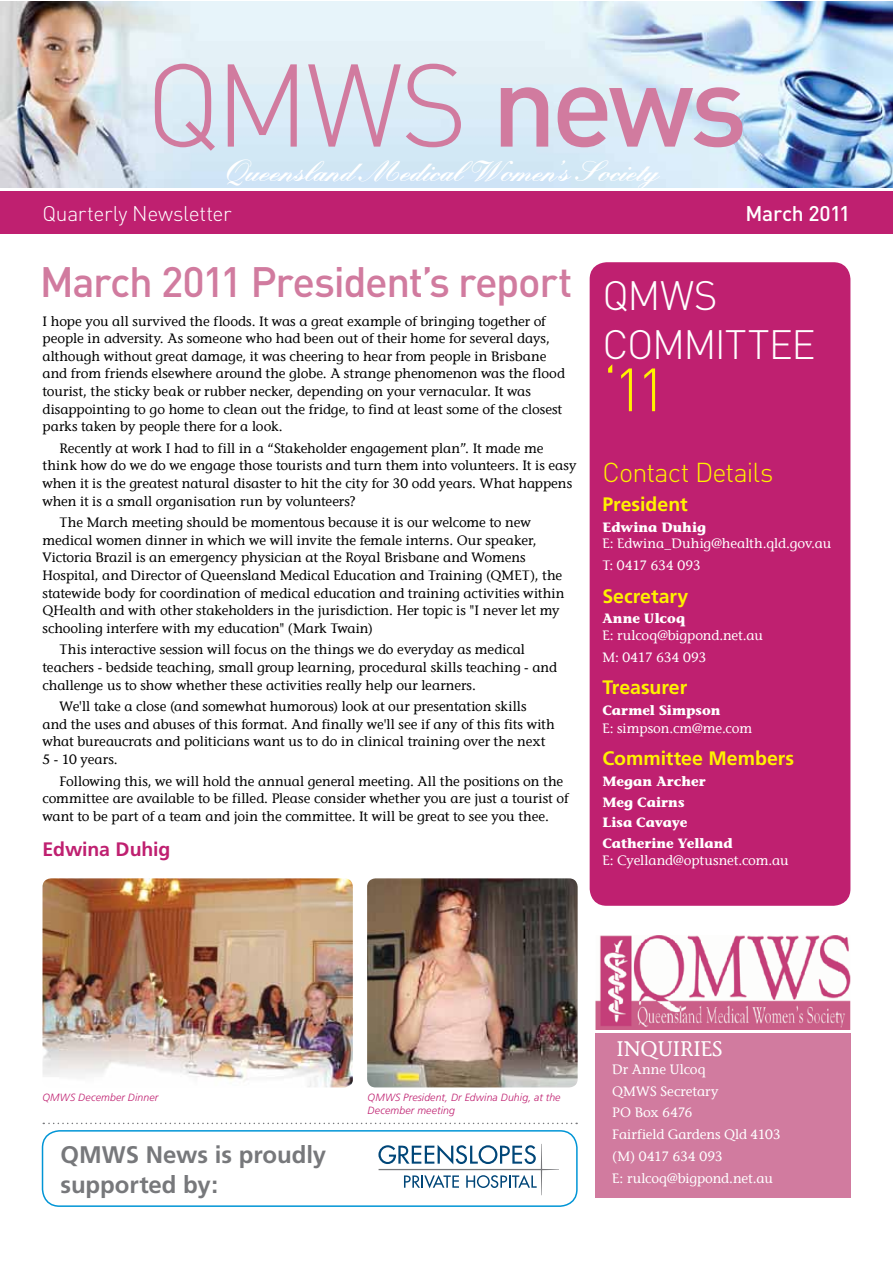
<style>
.page{position:relative;width:893px;height:1263px;background:#fff}
.page>*{position:absolute;margin:0;border:0;box-sizing:border-box;transform-origin:0 0}
.t1{font:300 115.5px "DIN";color:#d17b9f}
.t2{font:300 60px "DIN";color:#fff200}
.t3{font:500 42px "DIN";letter-spacing:-.035em;color:#d17b9f}
.t4{font:300 40.5px/48.6px "DIN";letter-spacing:-.03em;color:#fff}
.t5{font:700 30px "Kunstlerschreibsch D";letter-spacing:.005em;color:#fff}
.t6{font:300 27px "DIN";letter-spacing:-.03em;color:#fff200}
.t7{font:700 24px/30px "Frutiger";letter-spacing:-.005em;color:#77787b}
.t8{font:300 21px "DIN";letter-spacing:-.02em;color:#fff}
.t9{font:500 21px "DIN";letter-spacing:-.015em;color:#fff}
.t10{font:21px "Stone Informal";color:#fff}
.t11{font:700 19.5px "Frutiger";color:#fff200}
.t12{font:700 19.5px "Frutiger";letter-spacing:-.005em;color:#bf2070}
.t13{font:13.5px/17.5px "Stone Informal";letter-spacing:-.005em;color:#000}
.t14{font:13.5px/21.8px "Stone Informal";letter-spacing:-.005em;color:#fff}
.t15{font:700 13.5px/20.7px "Stone Informal";color:#fff}
.t16{font:italic 300 10.5px/13.5px "Frutiger";letter-spacing:.015em;color:#bf2070}
.s1{font-weight:500}
</style>
<div class="page">
<img style="left:0;top:1px;width:892px;height:186px">
<div style="left:0;top:192px;width:892px;height:42px;background:#bf2070"></div>
<div style="left:595px;top:1033px;width:255px;height:165px;background:#d17b9f"></div>
<img style="left:595px;top:935px;width:255px;height:94px">
<div style="left:42px;top:1130px;width:536px;height:77px;border:2px solid #0095d6;border-radius:17px"></div>
<svg style="left:378px;top:1144px;width:181px;height:51px"></svg>
<svg style="left:43px;top:1123px;width:534px;height:1px"></svg>
<div style="left:590px;top:262px;width:260px;height:644px;background:#bf2070;border-radius:17px"></div>
<img style="left:367px;top:878px;width:211px;height:209px">
<img style="left:43px;top:878px;width:310px;height:209px">
<h1 class="t1" style="left:145px;top:34px;width:604px">QMWS <span class="s1">news</span></h1>
<h3 class="t5" style="left:221px;top:154px;width:439px">Queensland Medical Women’s Society</h3>
<h3 class="t8" style="left:43px;top:200px;width:191px">Quarterly Newsletter</h3>
<h3 class="t9" style="left:745px;top:200px;width:107px">March 2011</h3>
<h3 class="t3" style="left:40px;top:255px;width:534px">March 2011 President’s report</h3>
<p class="t13" style="left:43px;top:312px;width:524px">I hope you all survived the floods. It was a great example of bringing together of people in adversity. As someone who had been out of their home for several days, although without great damage, it was cheering to hear from people in Brisbane and from friends elsewhere around the globe. A strange phenomenon was the flood tourist, the sticky beak or rubber necker, depending on your vernacular. It was disappointing to go home to clean out the fridge, to find at least some of the closest parks taken by people there for a look.</p>
<p class="t13" style="left:43px;top:439px;width:536px;text-indent:17px">Recently at work I had to fill in a “Stakeholder engagement plan”. It made me think how do we do we engage those tourists and turn them into volunteers. It is easy when it is the greatest natural disaster to hit the city for 30 odd years. What happens when it is a small organisation run by volunteers?</p>
<p class="t13" style="left:43px;top:514px;width:524px;text-indent:17px">The March meeting should be momentous because it is our welcome to new medical women dinner in which we will invite the female interns. Our speaker, Victoria Brazil is an emergency physician at the Royal Brisbane and Womens Hospital, and Director of Queensland Medical Education and Training (QMET), the statewide body for coordination of medical education and training activities within QHealth and with other stakeholders in the jurisdiction. Her topic is "I never let my schooling interfere with my education" (Mark Twain)</p>
<p class="t13" style="left:43px;top:641px;width:516px;text-indent:17px">This interactive session will focus on the things we do everyday as medical teachers - bedside teaching, small group learning, procedural skills teaching - and challenge us to show whether these activities really help our learners.</p>
<p class="t13" style="left:43px;top:698px;width:514px;text-indent:17px">We'll take a close (and somewhat humorous) look at our presentation skills<br>and the uses and abuses of this format. And finally we'll see if any of this fits with what bureaucrats and politicians want us to do in clinical training over the next 5 - 10 years.</p>
<p class="t13" style="left:43px;top:772px;width:527px;text-indent:17px">Following this, we will hold the annual general meeting. All the positions on the committee are available to be filled. Please consider whether you are just a tourist of want to be part of a team and join the committee. It will be great to see you thee.</p>
<h3 class="t12" style="left:43px;top:837px;width:130px">Edwina Duhig</h3>
<h3 class="t4" style="left:602px;top:271px;width:215px">QMWS<br>COMMITTEE</h3>
<h2 class="t2" style="left:602px;top:353px;width:66px">‘11</h2>
<h3 class="t6" style="left:602px;top:455px;width:173px">Contact Details</h3>
<h3 class="t11" style="left:602px;top:493px;width:87px">President</h3>
<p class="t15" style="left:602px;top:517px;width:105px">Edwina Duhig</p>
<p class="t14" style="left:602px;top:533px;width:230px">E: Edwina_Duhig@health.qld.gov.au<br>T: 0417 634 093</p>
<h3 class="t11" style="left:602px;top:584px;width:87px">Secretary</h3>
<p class="t15" style="left:602px;top:608px;width:84px">Anne Ulcoq</p>
<p class="t14" style="left:602px;top:624px;width:162px">E: rulcoq@bigpond.net.au<br>M: 0417 634 093</p>
<h3 class="t11" style="left:602px;top:676px;width:86px">Treasurer</h3>
<p class="t15" style="left:602px;top:700px;width:120px">Carmel Simpson</p>
<p class="t14" style="left:602px;top:717px;width:151px">E: simpson.cm@me.com</p>
<h3 class="t11" style="left:602px;top:747px;width:193px">Committee Members</h3>
<p class="t15" style="left:602px;top:771px;width:132px">Megan Archer<br>Meg Cairns<br>Lisa Cavaye<br>Catherine Yelland</p>
<p class="t14" style="left:602px;top:849px;width:188px">E: Cyelland@optusnet.com.au</p>
<p class="t16" style="left:43px;top:1090px;width:117px">QMWS December Dinner</p>
<h3 class="t7" style="left:61px;top:1139px;width:267px">QMWS News is proudly supported by:</h3>
<p class="t16" style="left:368px;top:1090px;width:194px">QMWS President, Dr Edwina Duhig, at the<br>December meeting</p>
<h3 class="t10" style="left:616px;top:1036px;width:108px">INQUIRIES</h3>
<p class="t14" style="left:612px;top:1058px;width:170px">Dr Anne Ulcoq<br>QMWS Secretary<br>PO Box 6476<br>Fairfield Gardens Qld 4103 (M) 0417 634 093<br>E: rulcoq@bigpond.net.au</p>
</div>
